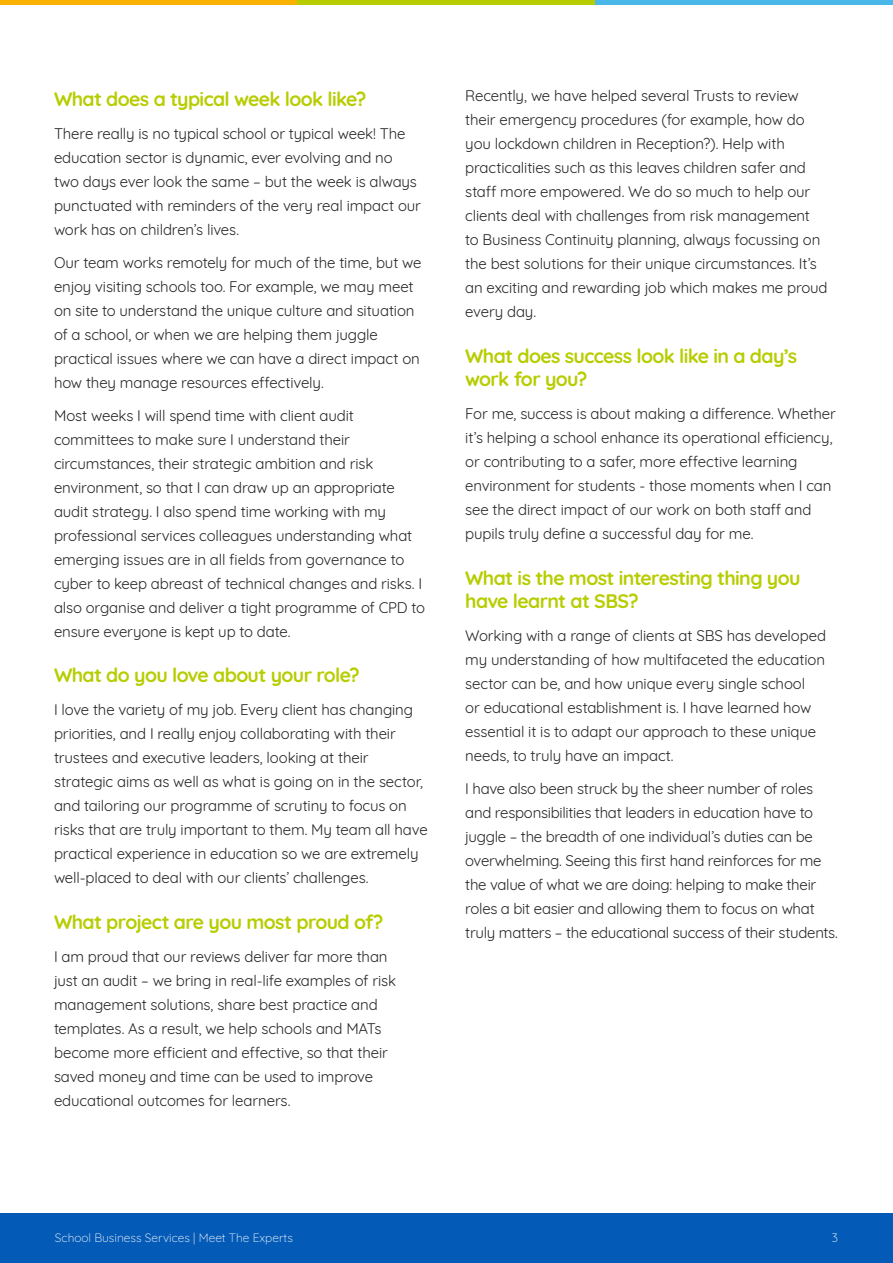
<style>
.page{position:relative;width:893px;height:1263px;background:#fff}
.page>*{position:absolute;margin:0;border:0;box-sizing:border-box;transform-origin:0 0}
.t1{font:700 19.5px/23.1px "Quicksand";letter-spacing:-.035em;color:#b7cd00}
.t2{font:15px/24px "Quicksand";letter-spacing:-.01em;color:#252525}
.t3{font:300 12px "Quicksand";color:#fff}
</style>
<div class="page">
<div style="left:0;top:1213px;width:893px;height:50px;background:#045ab7"></div>
<div style="left:0;top:0;width:298px;height:5px;background:#fab200"></div>
<div style="left:297px;top:0;width:298px;height:5px;background:#b7cd00"></div>
<div style="left:595px;top:0;width:298px;height:5px;background:#4ab7e9"></div>
<h1 class="t1" style="left:54px;top:86px;width:314px">What does a typical week look like?</h1>
<p class="t2" style="left:54px;top:120px;width:369px">There really is no typical school or typical week! The education sector is dynamic, ever evolving and no two days ever look the same – but the week is always punctuated with reminders of the very real impact our work has on children’s lives.</p>
<p class="t2" style="left:54px;top:249px;width:369px">Our team works remotely for much of the time, but we enjoy visiting schools too. For example, we may meet on site to understand the unique culture and situation of a school, or when we are helping them juggle practical issues where we can have a direct impact on how they manage resources effectively.</p>
<p class="t2" style="left:54px;top:402px;width:372px">Most weeks I will spend time with client audit committees to make sure I understand their circumstances, their strategic ambition and risk environment, so that I can draw up an appropriate audit strategy. I also spend time working with my professional services colleagues understanding what emerging issues are in all fields from governance to cyber to keep abreast of technical changes and risks. I also organise and deliver a tight programme of CPD to ensure everyone is kept up to date.</p>
<h1 class="t1" style="left:54px;top:662px;width:307px">What do you love about your role?</h1>
<p class="t2" style="left:54px;top:696px;width:375px">I love the variety of my job. Every client has changing priorities, and I really enjoy collaborating with their trustees and executive leaders, looking at their strategic aims as well as what is going on in the sector, and tailoring our programme of scrutiny to focus on risks that are truly important to them. My team all have practical experience in education so we are extremely well-placed to deal with our clients’ challenges.</p>
<h1 class="t1" style="left:54px;top:909px;width:331px">What project are you most proud of?</h1>
<p class="t2" style="left:54px;top:943px;width:344px">I am proud that our reviews deliver far more than just an audit – we bring in real-life examples of risk management solutions, share best practice and templates. As a result, we help schools and MATs become more efficient and effective, so that their saved money and time can be used to improve educational outcomes for learners.</p>
<p class="t2" style="left:465px;top:82px;width:364px">Recently, we have helped several Trusts to review their emergency procedures (for example, how do you lockdown children in Reception?). Help with practicalities such as this leaves children safer and staff more empowered. We do so much to help our clients deal with challenges from risk management<br>to Business Continuity planning, always focussing on the best solutions for their unique circumstances. It’s an exciting and rewarding job which makes me proud every day.</p>
<h1 class="t1" style="left:465px;top:343px;width:334px">What does success look like in a day’s work for you?</h1>
<p class="t2" style="left:465px;top:400px;width:372px">For me, success is about making a difference. Whether it’s helping a school enhance its operational efficiency, or contributing to a safer, more effective learning environment for students - those moments when I can see the direct impact of our work on both staff and pupils truly define a successful day for me.</p>
<h1 class="t1" style="left:465px;top:564px;width:337px">What is the most interesting thing you have learnt at SBS?</h1>
<p class="t2" style="left:465px;top:622px;width:362px">Working with a range of clients at SBS has developed my understanding of how multifaceted the education sector can be, and how unique every single school<br>or educational establishment is. I have learned how essential it is to adapt our approach to these unique needs, to truly have an impact.</p>
<p class="t2" style="left:465px;top:775px;width:374px">I have also been struck by the sheer number of roles and responsibilities that leaders in education have to juggle – the breadth of one individual’s duties can be overwhelming. Seeing this first hand reinforces for me the value of what we are doing: helping to make their roles a bit easier and allowing them to focus on what truly matters – the educational success of their students.</p>
<p class="t3" style="left:55px;top:1229px;width:240px">School Business Services | Meet The Experts</p>
<p class="t3" style="left:832px;top:1229px;width:8px">3</p>
</div>
